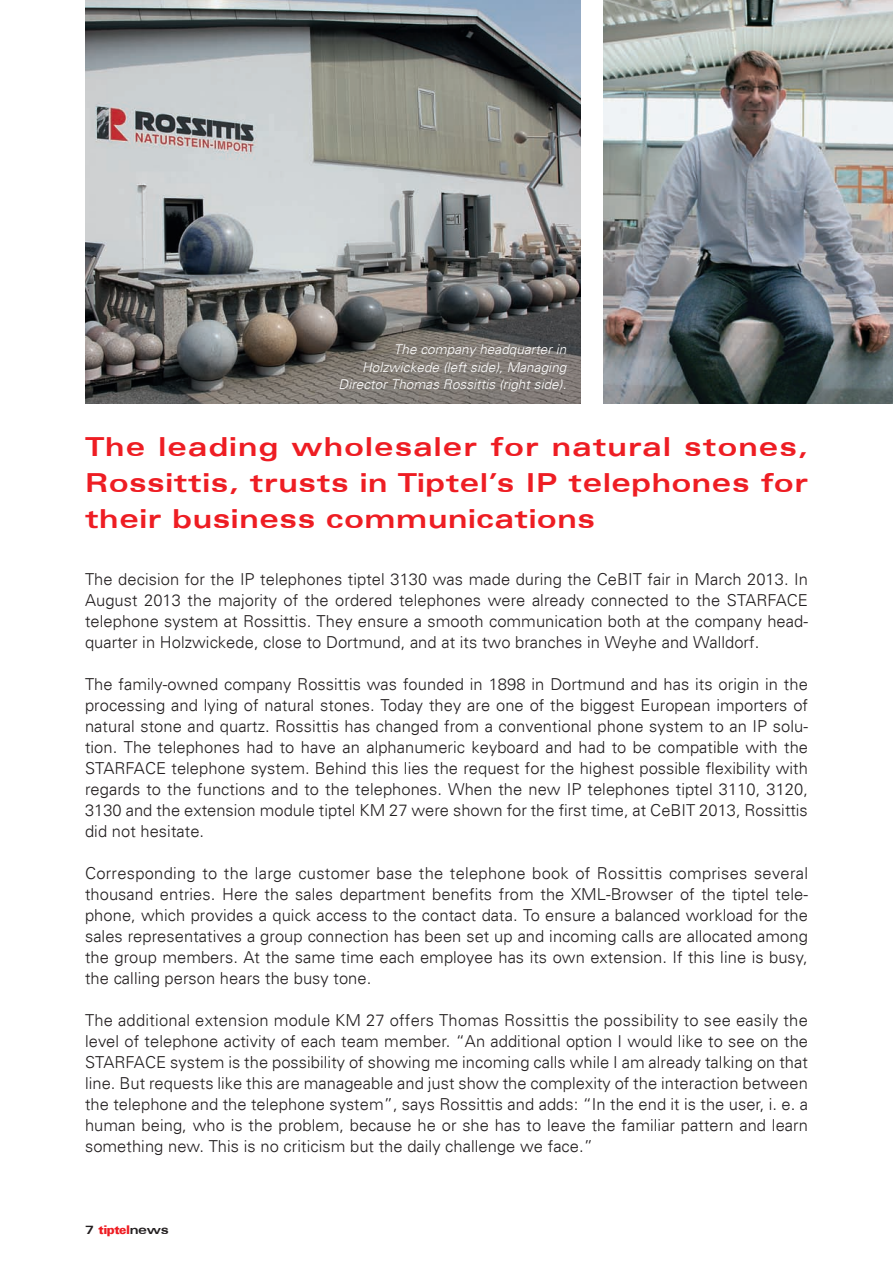
<style>
.page{position:relative;width:893px;height:1263px;background:#fff}
.page>*{position:absolute;margin:0;border:0;box-sizing:border-box;transform-origin:0 0}
.t1{font:700 expanded 26.25px/36px "Univers";letter-spacing:.025em;color:#ee1d23;text-align:justify}
.t2{font:16.5px/21px "USA Light Plain";letter-spacing:.005em;color:#231f20;text-align:justify}
.t3{font:italic 13.5px "USA Light";letter-spacing:.005em;color:#fff}
.t4{font:12px "USA Black Plain";letter-spacing:-.04em;color:#ee1d23}
.s1{font-family:"Univers";font-weight:700;font-stretch:expanded;color:#231f20}
</style>
<div class="page">
<img style="left:85px;top:0;width:808px;height:404px">
<div style="left:582px;top:0;width:21px;height:404px;background:#fff"></div>
<p class="t3" style="left:394px;top:341px;width:174px">The company headquarter in</p>
<p class="t3" style="left:362px;top:359px;width:206px">Holzwickede (left side), Managing</p>
<p class="t3" style="left:338px;top:376px;width:229px">Director Thomas Rossittis (right side).</p>
<p class="t1" style="left:85px;top:428px;width:724px">The leading wholesaler for natural stones, Rossittis, trusts in Tiptel’s IP telephones for their business communications</p>
<p class="t2" style="left:85px;top:568px;width:724px">The decision for the IP telephones tiptel 3130 was made during the CeBIT fair in March 2013. In August 2013 the majority of the ordered telephones were already connected to the STARFACE telephone system at Rossittis. They ensure a smooth communication both at the company head&shy;quarter in Holzwickede, close to Dortmund, and at its two branches in Weyhe and Walldorf.</p>
<p class="t2" style="left:85px;top:673px;width:724px">The family-owned company Rossittis was founded in 1898 in Dortmund and has its origin in the processing and lying of natural stones. Today they are one of the biggest European importers of natural stone and quartz. Rossittis has changed from a conventional phone system to an IP solu&shy;tion. The telephones had to have an alphanumeric keyboard and had to be compatible with the STARFACE telephone system. Behind this lies the request for the highest possible flexibility with regards to the functions and to the telephones. When the new IP telephones tiptel 3110, 3120, 3130 and the extension module tiptel KM 27 were shown for the first time, at CeBIT 2013, Rossittis did not hesitate.</p>
<p class="t2" style="left:85px;top:862px;width:724px">Corresponding to the large customer base the telephone book of Rossittis comprises several thousand entries. Here the sales department benefits from the XML-Browser of the tiptel tele&shy;phone, which provides a quick access to the contact data. To ensure a balanced workload for the sales representatives a group connection has been set up and incoming calls are allocated among the group members. At the same time each employee has its own extension. If this line is busy, the calling person hears the busy tone.</p>
<p class="t2" style="left:85px;top:1009px;width:724px">The additional extension module KM 27 offers Thomas Rossittis the possibility to see easily the level of telephone activity of each team member. “An additional option I would like to see on the STARFACE system is the possibility of showing me incoming calls while I am already talking on that line. But requests like this are manageable and just show the complexity of the interaction between the telephone and the telephone system”, says Rossittis and adds: “In the end it is the user, i. e. a human being, who is the problem, because he or she has to leave the familiar pattern and learn something new. This is no criticism but the daily challenge we face.”</p>
<p class="t4" style="left:85px;top:1222px;width:85px"><span class="s1">7</span> tiptel<span class="s1">news</span></p>
</div>
